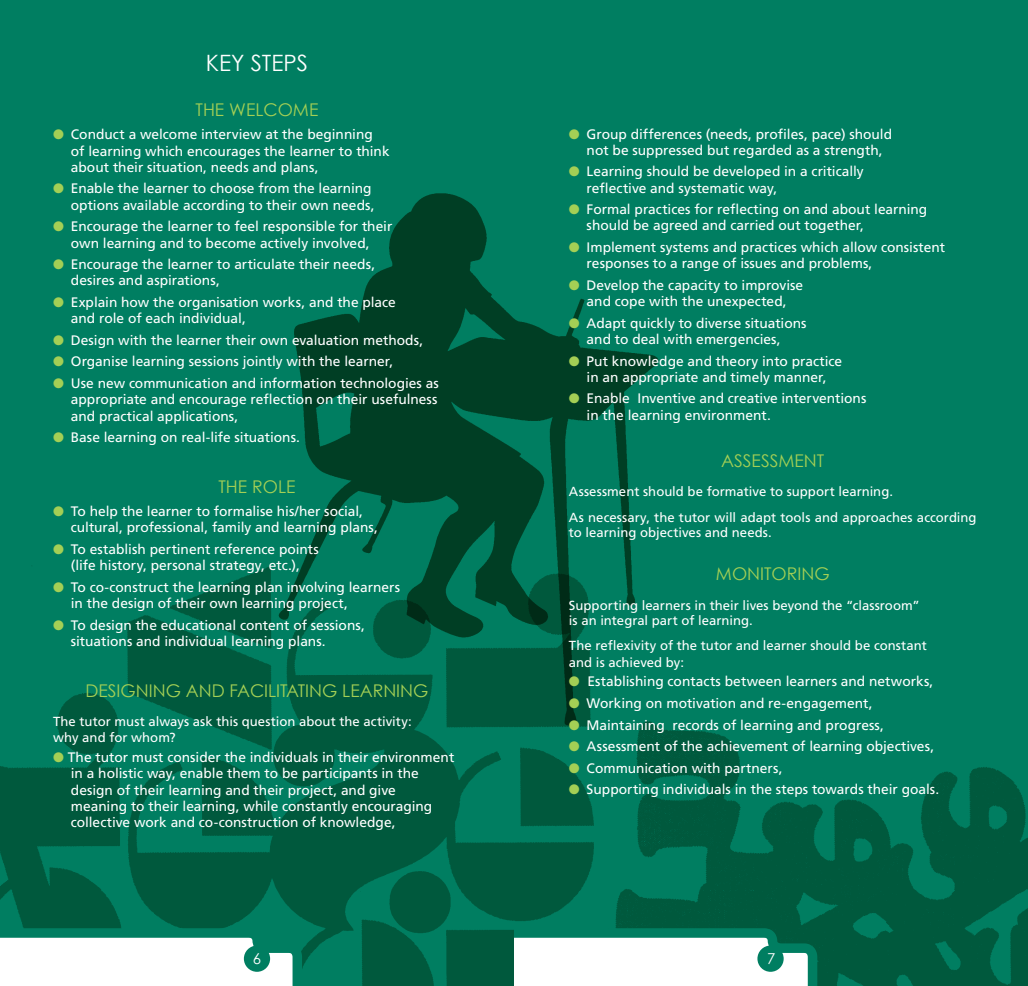
<style>
.page{position:relative;width:1028px;height:986px;background:#fff}
.page>*{position:absolute;margin:0;border:0;box-sizing:border-box;transform-origin:0 0}
.t1{font:22.5px "Century Gothic";color:#fff}
.t2{font:17.5px "Century Gothic";color:#a4cf55}
.t3{font:15px "Century Gothic";color:#fff}
.t4{font:13.75px/16.2px "Frutiger LT Std";letter-spacing:-.005em;color:#fff}
.t5{font:13.12px/16.2px "Frutiger LT Std";color:#fff}
.s1{color:#a4cf55}
</style>
<div class="page">
<div style="left:0;top:0;width:1028px;height:985px;background:#007e61"></div>
<img style="left:0;top:572px;width:1028px;height:413px">
<img style="left:255px;top:193px;width:418px;height:543px">
<svg style="left:0;top:927px;width:353px;height:58px"></svg>
<svg style="left:514px;top:927px;width:354px;height:58px"></svg>
<div style="left:244px;top:945px;width:26px;height:26px;background:#007e61;border-radius:50%"></div>
<div style="left:757px;top:945px;width:26px;height:26px;background:#007e61;border-radius:50%"></div>
<h1 class="t1" style="left:206px;top:49px;width:90px">KEY STEPS</h1>
<p class="t2" style="left:195px;top:99px;width:64px">THE WELCOME</p>
<p class="t4" style="left:71px;top:126px;width:320px;text-indent:-18px"><span class="s1">●</span> Conduct a welcome interview at the beginning of learning which encourages the learner to think about their situation, needs and plans,</p>
<p class="t4" style="left:53px;top:180px;width:323px;text-align:right"><span class="s1">●</span> Enable the learner to choose from the learning options available according to their own needs,</p>
<p class="t4" style="left:53px;top:218px;width:341px;text-align:center"><span class="s1">●</span> Encourage the learner to feel responsible for their own learning and to become actively involved,</p>
<p class="t4" style="left:71px;top:256px;width:306px;text-indent:-18px"><span class="s1">●</span> encourage the learner to articulate their needs, desires and aspirations,</p>
<p class="t4" style="left:71px;top:294px;width:326px;text-indent:-18px"><span class="s1">●</span> explain how the organisation works, and the place and role of each individual,</p>
<p class="t4" style="left:53px;top:332px;width:371px"><span class="s1">●</span> design with the learner their own evaluation methods,</p>
<p class="t4" style="left:53px;top:353px;width:341px"><span class="s1">●</span> organise learning sessions jointly with the learner,</p>
<p class="t4" style="left:71px;top:375px;width:369px;text-align:justify;text-indent:-18px"><span class="s1">●</span> Use new communication and information technologies as appropriate and encourage reflection on their usefulness and practical applications,</p>
<p class="t4" style="left:53px;top:429px;width:248px"><span class="s1">●</span> Base learning on real-life situations.</p>
<p class="t2" style="left:218px;top:475px;width:56px">THE ROLE</p>
<p class="t4" style="left:71px;top:503px;width:309px;text-indent:-18px"><span class="s1">●</span> To help the learner to formalise his/her social, cultural, professional, family and learning plans,</p>
<p class="t4" style="left:53px;top:541px;width:267px;text-align:center"><span class="s1">●</span> To establish pertinent reference points (life history, personal strategy, etc.),</p>
<p class="t4" style="left:71px;top:578px;width:331px;text-indent:-18px"><span class="s1">●</span> To co-construct the learning plan involving learners in the design of their own learning project,</p>
<p class="t4" style="left:71px;top:616px;width:295px;text-indent:-18px"><span class="s1">●</span> to design the educational content of sessions, situations and individual learning plans.</p>
<p class="t2" style="left:85px;top:679px;width:12px">DESIGNING</p>
<p class="t2" style="left:186px;top:679px;width:14px">AND</p>
<p class="t2" style="left:230px;top:679px;width:10px">FACILITATING</p>
<p class="t2" style="left:342px;top:679px;width:12px">LEARNING</p>
<p class="t5" style="left:53px;top:713px;width:360px">The tutor must always ask this question about the activity: why and for whom?</p>
<p class="t4" style="left:71px;top:748px;width:385px;text-indent:-18px"><span class="s1">●</span> The tutor must consider the individuals in their environment in a holistic way, enable them to be participants in the design of their learning and their project, and give meaning to their learning, while constantly encouraging collective work and co-construction of knowledge,</p>
<p class="t4" style="left:586px;top:126px;width:307px;text-indent:-18px"><span class="s1">●</span> Group differences (needs, profiles, pace) should not be suppressed but regarded as a strength,</p>
<p class="t4" style="left:586px;top:163px;width:278px;text-indent:-18px"><span class="s1">●</span> learning should be developed in a critically reflective and systematic way,</p>
<p class="t4" style="left:586px;top:201px;width:342px;text-indent:-18px"><span class="s1">●</span> Formal practices for reflecting on and about learning should be agreed and carried out together,</p>
<p class="t4" style="left:586px;top:239px;width:360px;text-indent:-18px"><span class="s1">●</span> Implement systems and practices which allow consistent responses to a range of issues and problems,</p>
<p class="t4" style="left:569px;top:277px;width:236px;text-align:center"><span class="s1">●</span> Develop the capacity to improvise and cope with the unexpected,</p>
<p class="t4" style="left:569px;top:315px;width:239px;text-align:center"><span class="s1">●</span> Adapt quickly to diverse situations and to deal with emergencies,</p>
<p class="t4" style="left:569px;top:352px;width:275px;text-align:center"><span class="s1">●</span> Put knowledge and theory into practice in an appropriate and timely manner,</p>
<p class="t4" style="left:586px;top:390px;width:281px;text-indent:-18px"><span class="s1">●</span> Enable Inventive and creative interventions in the learning environment.</p>
<p class="t2" style="left:721px;top:449px;width:24px">ASSESSMENT</p>
<p class="t5" style="left:569px;top:478px;width:409px;line-height:25.6px">Assessment should be formative to support learning.<br>As necessary, the tutor will adapt tools and approaches according</p>
<p class="t5" style="left:569px;top:523px;width:204px">to learning objectives and needs.</p>
<p class="t2" style="left:716px;top:563px;width:28px">MONITORING</p>
<p class="t5" style="left:569px;top:597px;width:352px;line-height:15px">Supporting learners in their lives beyond the “classroom” is an integral part of learning.</p>
<p class="t5" style="left:569px;top:637px;width:359px">The reflexivity of the tutor and learner should be constant and is achieved by:</p>
<p class="t4" style="left:569px;top:673px;width:366px"><span class="s1">●</span> Establishing contacts between learners and networks,</p>
<p class="t4" style="left:569px;top:694px;width:305px"><span class="s1">●</span> Working on motivation and re-engagement,</p>
<p class="t4" style="left:569px;top:716px;width:316px"><span class="s1">●</span> Maintaining records of learning and progress,</p>
<p class="t4" style="left:569px;top:738px;width:367px"><span class="s1">●</span> Assessment of the achievement of learning objectives,</p>
<p class="t4" style="left:569px;top:759px;width:215px"><span class="s1">●</span> Communication with partners,</p>
<p class="t4" style="left:569px;top:781px;width:372px"><span class="s1">●</span> Supporting individuals in the steps towards their goals.</p>
<p class="t3" style="left:253px;top:948px;width:10px">6</p>
<p class="t3" style="left:767px;top:948px;width:10px">7</p>
</div>
